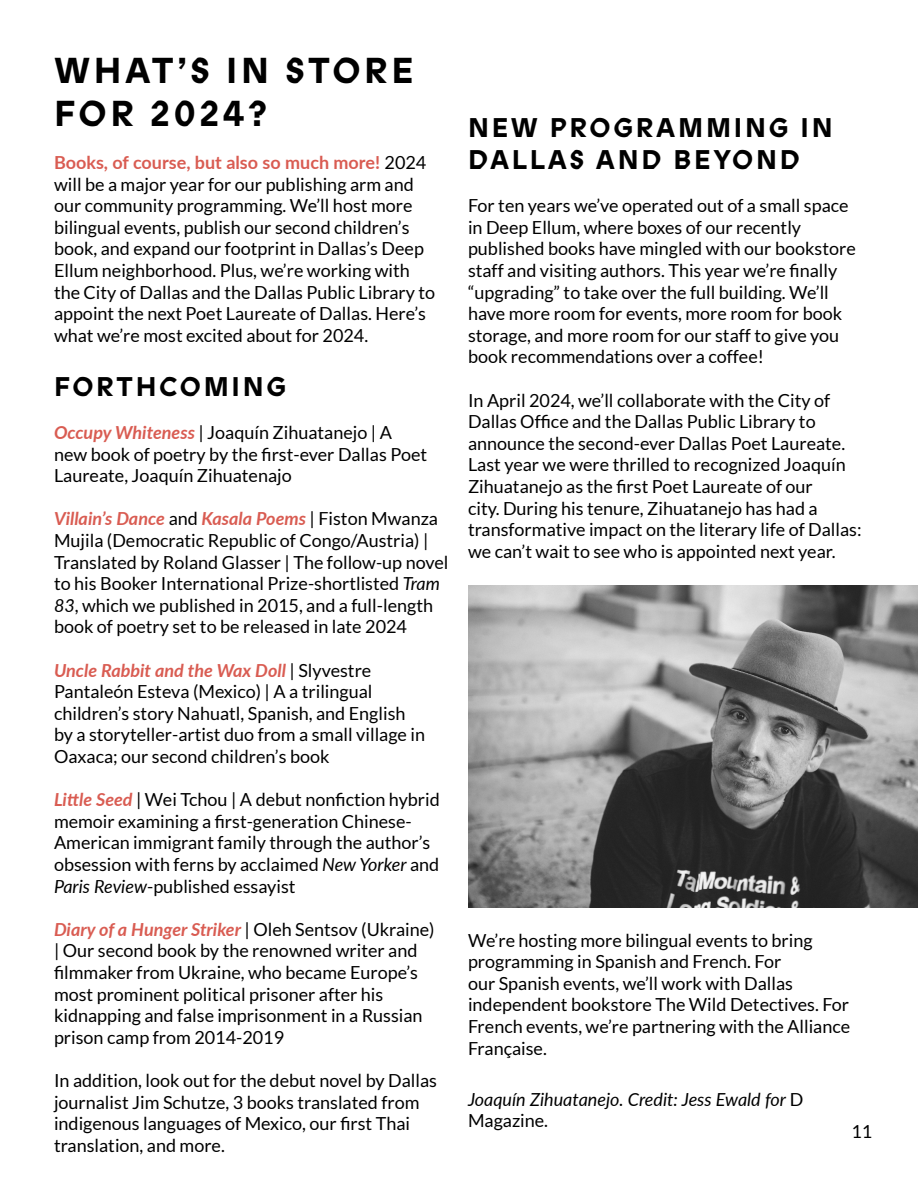
<style>
.page{position:relative;width:918px;height:1188px;background:#fff}
.page>*{position:absolute;margin:0;border:0;box-sizing:border-box;transform-origin:0 0}
.Header_2{font:700 36px/43.2px "ABC Prophet Unlicensed Trial";letter-spacing:.1em;color:#000}
.t1{font:700 27px/32.4px "ABC Prophet Unlicensed Trial";letter-spacing:.1em;color:#000}
.t2{font:18px/21.6px "Lato";color:#000}
.t3{font:italic 18px/21.6px "Lato";color:#000}
.s1{font-weight:700;color:#d95c52}
.s2{font-weight:700;font-style:italic;color:#d95c52}
.s3{font-style:italic}
.s4{font-style:normal}
</style>
<div class="page">
<img style="left:468px;top:585px;width:450px;height:323px">
<p class="Header_2" style="left:54px;top:49px;width:361px">WHAT’S IN STORE<br>FOR 2024?</p>
<p class="t2" style="left:54px;top:152px;width:383px"><span class="s1">Books, of course, but also so much more!</span> 2024 will be a major year for our publishing arm and our community programming. We’ll host more bilingual events, publish our second children’s book, and expand our footprint in Dallas’s Deep Ellum neighborhood. Plus, we’re working with the City of Dallas and the Dallas Public Library to appoint the next Poet Laureate of Dallas. Here’s what we’re most excited about for 2024.</p>
<p class="t1" style="left:54px;top:371px;width:234px">FORTHCOMING</p>
<p class="t2" style="left:54px;top:422px;width:375px"><span class="s2">Occupy Whiteness</span> | Joaquín Zihuatanejo | A new book of poetry by the first-ever Dallas Poet<br>Laureate, Joaquín Zihuatenajo</p>
<p class="t2" style="left:54px;top:508px;width:396px"><span class="s2">Villain’s Dance</span> and <span class="s2">Kasala Poems</span> | Fiston Mwanza Mujila (Democratic Republic of Congo/Austria) | Translated by Roland Glasser | The follow-up novel to his Booker International Prize-shortlisted <span class="s3">Tram 83</span>, which we published in 2015, and a full-length book of poetry set to be released in late 2024</p>
<p class="t2" style="left:54px;top:659px;width:373px"><span class="s2">Uncle Rabbit and the Wax Doll</span> | Slyvestre Pantaleón Esteva (Mexico) | A a trilingual children’s story Nahuatl, Spanish, and English by a storyteller-artist duo from a small village in Oaxaca; our second children’s book</p>
<p class="t2" style="left:54px;top:789px;width:387px"><span class="s2">Little Seed</span> | Wei Tchou | A debut nonfiction hybrid memoir examining a first-generation Chinese-American immigrant family through the author’s obsession with ferns by acclaimed <span class="s3">New Yorker</span> and <span class="s3">Paris Review</span>-published essayist</p>
<p class="t2" style="left:54px;top:918px;width:382px"><span class="s2">Diary of a Hunger Striker</span> | Oleh Sentsov (Ukraine) | Our second book by the renowned writer and filmmaker from Ukraine, who became Europe’s most prominent political prisoner after his kidnapping and false imprisonment in a Russian prison camp from 2014-2019</p>
<p class="t2" style="left:54px;top:1070px;width:385px">In addition, look out for the debut novel by Dallas journalist Jim Schutze, 3 books translated from indigenous languages of Mexico, our first Thai translation, and more.</p>
<p class="t1" style="left:468px;top:112px;width:366px">NEW PROGRAMMING IN<br>DALLAS AND BEYOND</p>
<p class="t2" style="left:468px;top:195px;width:389px">For ten years we’ve operated out of a small space in Deep Ellum, where boxes of our recently published books have mingled with our bookstore staff and visiting authors. This year we’re finally “upgrading” to take over the full building. We’ll have more room for events, more room for book storage, and more room for our staff to give you book recommendations over a coffee!</p>
<p class="t2" style="left:468px;top:389px;width:395px">In April 2024, we’ll collaborate with the City of Dallas Office and the Dallas Public Library to announce the second-ever Dallas Poet Laureate.<br>Last year we were thrilled to recognized Joaquín Zihuatanejo as the first Poet Laureate of our<br>city. During his tenure, Zihuatanejo has had a transformative impact on the literary life of Dallas: we can’t wait to see who is appointed next year.</p>
<p class="t2" style="left:468px;top:929px;width:384px">We’re hosting more bilingual events to bring programming in Spanish and French. For<br>our Spanish events, we’ll work with Dallas independent bookstore The Wild Detectives. For French events, we’re partnering with the Alliance Française.</p>
<p class="t3" style="left:468px;top:1088px;width:337px">Joaquín Zihuatanejo. Credit: Jess Ewald for <span class="s4">D<br>Magazine</span>.</p>
<p class="t2" style="left:851px;top:1120px;width:22px">11</p>
</div>
